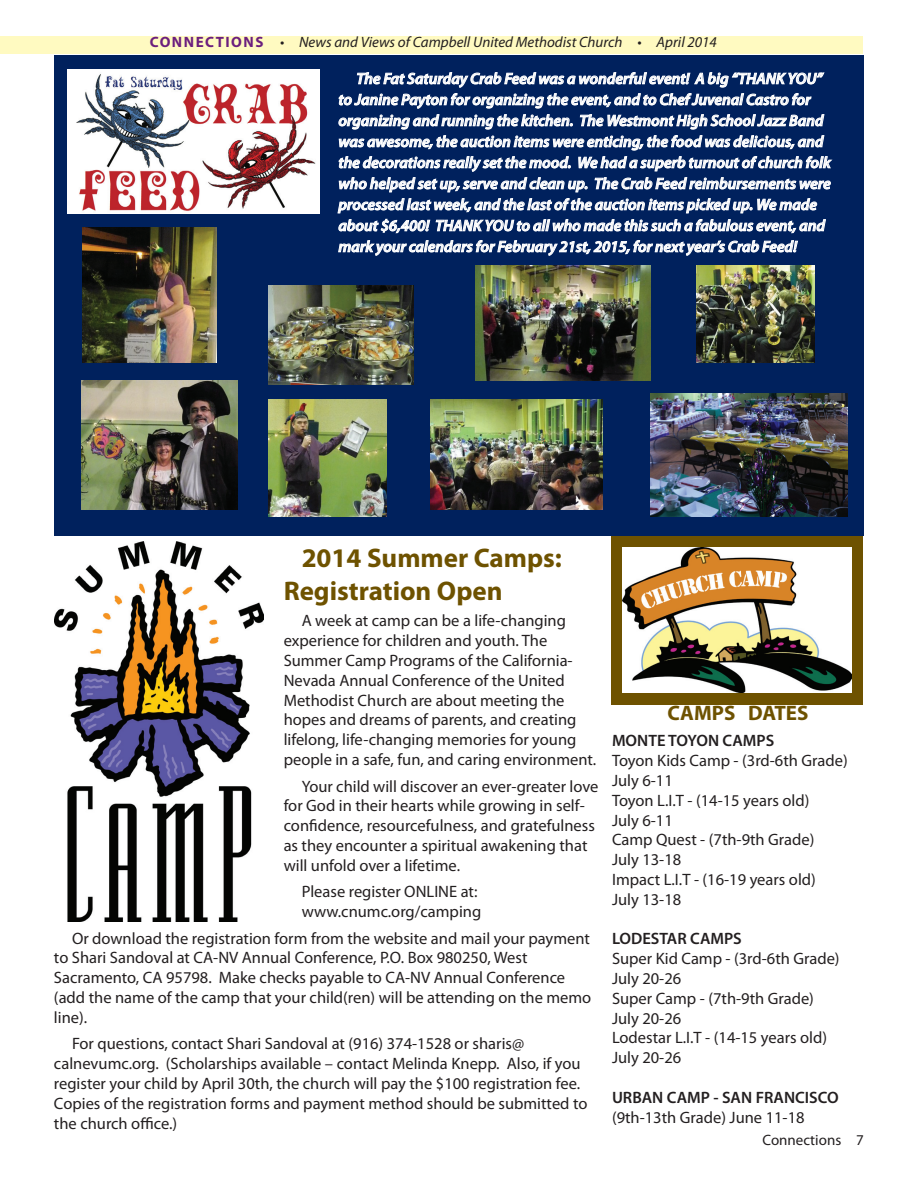
<style>
.page{position:relative;width:918px;height:1188px;background:#fff}
.page>*{position:absolute;margin:0;border:0;box-sizing:border-box;transform-origin:0 0}
.t1{font:700 27px/32.4px "Myriad Pro";color:#6e5200}
.t2{font:700 21px "Myriad Pro";color:#6e5200}
.t3{font:16.5px/19.8px "Myriad Pro";color:#231f20}
.t4{font:600 16.5px "Myriad Pro";color:#231f20}
.t5{font:italic 600 15.75px/21px "Myriad Pro";color:#fff}
.t6{font:italic 15px "Myriad Pro";color:#231f20}
.t7{font:15px "Myriad Pro";color:#231f20}
.s1{font-weight:700;font-style:normal;color:#6b1f7e}
</style>
<div class="page">
<div style="left:0;top:36px;width:863px;height:18px;background:#fffac1"></div>
<div style="left:54px;top:55px;width:809px;height:481px;background:#00215d"></div>
<img style="left:68px;top:69px;width:252px;height:145px">
<svg style="left:339px;top:72px;width:485px;height:57px"></svg>
<svg style="left:339px;top:135px;width:485px;height:15px"></svg>
<svg style="left:339px;top:156px;width:493px;height:36px"></svg>
<svg style="left:338px;top:198px;width:488px;height:35px"></svg>
<svg style="left:338px;top:240px;width:460px;height:16px"></svg>
<img style="left:82px;top:227px;width:134px;height:136px">
<div style="left:611px;top:536px;width:252px;height:168px;background:#6e5200"></div>
<img style="left:54px;top:541px;width:210px;height:381px">
<img style="left:623px;top:547px;width:229px;height:145px">
<img style="left:82px;top:380px;width:155px;height:130px">
<img style="left:650px;top:393px;width:198px;height:124px">
<img style="left:268px;top:285px;width:145px;height:99px">
<img style="left:430px;top:400px;width:172px;height:110px">
<img style="left:475px;top:266px;width:175px;height:114px">
<img style="left:697px;top:266px;width:117px;height:97px">
<img style="left:268px;top:400px;width:118px;height:117px">
<p class="t6" style="left:150px;top:33px;width:569px"><span class="s1">CONNECTIONS</span> • News and Views of Campbell United Methodist Church • April 2014</p>
<p class="t5" style="left:338px;top:68px;width:494px;text-indent:18px">The Fat Saturday Crab Feed was a wonderful event! A big “THANK YOU” to Janine Payton for organizing the event, and to Chef Juvenal Castro for organizing and running the kitchen. The Westmont High School Jazz Band was awesome, the auction items were enticing, the food was delicious, and the decorations really set the mood. We had a superb turnout of church folk who helped set up, serve and clean up. The Crab Feed reimbursements were processed last week, and the last of the auction items picked up. We made about $6,400! THANK YOU to all who made this such a fabulous event, and mark your calendars for February 21st, 2015, for next year’s Crab Feed!</p>
<h1 class="t1" style="left:284px;top:541px;width:280px;text-indent:18px">2014 Summer Camps:<br>Registration Open</h1>
<p class="t3" style="left:284px;top:611px;width:314px;text-indent:18px">A week at camp can be a life-changing experience for children and youth. The Summer Camp Programs of the California-Nevada Annual Conference of the United Methodist Church are about meeting the hopes and dreams of parents, and creating lifelong, life-changing memories for young people in a safe, fun, and caring environment.</p>
<p class="t3" style="left:284px;top:776px;width:316px;text-indent:18px">Your child will discover an ever-greater love for God in their hearts while growing in self&shy;confidence, resourcefulness, and gratefulness as they encounter a spiritual awakening that will unfold over a lifetime.</p>
<p class="t3" style="left:302px;top:882px;width:181px">Please register ONLINE at: www.cnumc.org/camping</p>
<p class="t3" style="left:54px;top:928px;width:539px;text-indent:18px">Or download the registration form from the website and mail your payment to Shari Sandoval at CA-NV Annual Conference, P.O. Box 980250, West Sacramento, CA 95798. Make checks payable to CA-NV Annual Conference (add the name of the camp that your child(ren) will be attending on the memo line).</p>
<p class="t3" style="left:54px;top:1034px;width:535px;text-indent:18px">For questions, contact Shari Sandoval at (916) 374-1528 or sharis@ calnevumc.org. (Scholarships available – contact Melinda Knepp. Also, if you register your child by April 30th, the church will pay the $100 registration fee.<br>Copies of the registration forms and payment method should be submitted to the church office.)</p>
<p class="t2" style="left:668px;top:699px;width:142px">CAMPS DATES</p>
<p class="t4" style="left:612px;top:730px;width:164px">MONTE TOYON CAMPS</p>
<p class="t3" style="left:612px;top:751px;width:237px">Toyon Kids Camp - (3rd-6th Grade)<br>July 6-11<br>Toyon L.I.T - (14-15 years old)<br>July 6-11<br>Camp Quest - (7th-9th Grade)<br>July 13-18<br>Impact L.I.T - (16-19 years old)<br>July 13-18</p>
<p class="t4" style="left:612px;top:928px;width:131px">LODESTAR CAMPS</p>
<p class="t3" style="left:612px;top:949px;width:229px">Super Kid Camp - (3rd-6th Grade)<br>July 20-26<br>Super Camp - (7th-9th Grade)<br>July 20-26<br>Lodestar L.I.T - (14-15 years old)<br>July 20-26</p>
<p class="t4" style="left:612px;top:1087px;width:228px">URBAN CAMP - SAN FRANCISCO</p>
<p class="t3" style="left:612px;top:1107px;width:194px">(9th-13th Grade) June 11-18</p>
<p class="t7" style="left:762px;top:1131px;width:103px">Connections 7</p>
</div>
